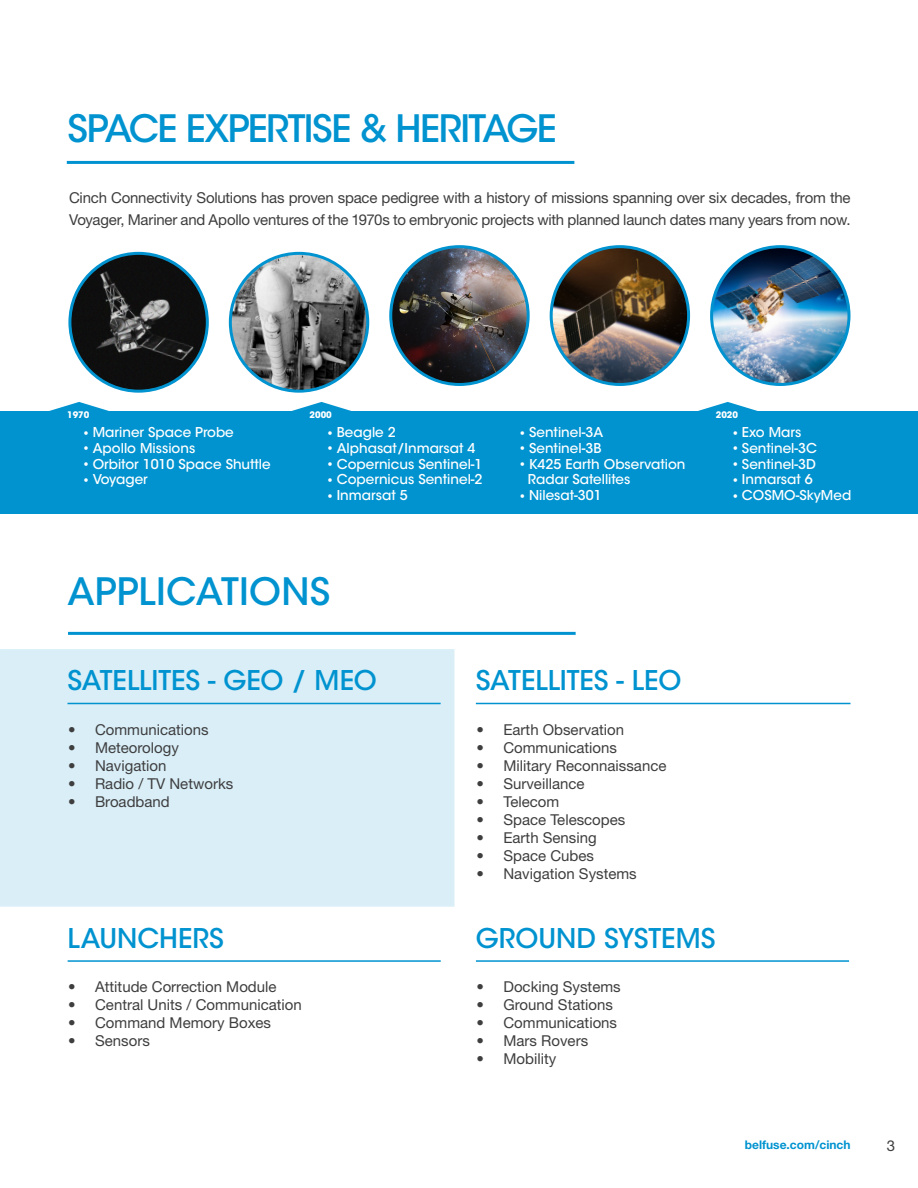
<style>
.page{position:relative;width:918px;height:1188px;background:#fff}
.page>*{position:absolute;margin:0;border:0;box-sizing:border-box;transform-origin:0 0}
.t1{font:500 37.5px "ITC Avant Garde Std";letter-spacing:-.035em;color:#0093d0}
.t2{font:500 37.5px "ITC Avant Garde Std";letter-spacing:.005em;color:#0093d0}
.t3{font:500 27px "ITC Avant Garde Std";letter-spacing:-.005em;color:#0093d0}
.Body_Copy{font:15px/22.5px "Helvetica Neue LT Pro";color:#3e3e3f}
.t4{font:500 13.5px "ITC Avant Garde Std";color:#fff}
.t5{font:700 12px "Helvetica Neue LT Pro";color:#0093d0}
.t6{font:700 9px "ITC Avant Garde Std";color:#fff}
.s1{font-family:"Minion Pro";font-weight:400}
</style>
<div class="page">
<div style="left:0;top:649px;width:454px;height:258px;background:#d9eef7"></div>
<hr style="left:68px;top:632px;width:508px;height:3px;background:#0093d0">
<hr style="left:67px;top:161px;width:507px;height:3px;background:#0093d0">
<hr style="left:68px;top:703px;width:373px;height:1px;background:#0093d0">
<hr style="left:476px;top:703px;width:374px;height:1px;background:#0093d0">
<hr style="left:68px;top:960px;width:373px;height:2px;background:#0093d0">
<hr style="left:476px;top:960px;width:373px;height:2px;background:#0093d0">
<div style="left:0;top:411px;width:918px;height:103px;background:#0093d0"></div>
<img style="left:70px;top:253px;width:137px;height:138px;border-radius:69px">
<div style="left:68px;top:252px;width:141px;height:141px;border:3px solid #0093d0;border-radius:50%"></div>
<img style="left:230px;top:253px;width:137px;height:138px">
<div style="left:229px;top:252px;width:140px;height:141px;border:3px solid #0093d0;border-radius:50%"></div>
<img style="left:391px;top:248px;width:137px;height:136px">
<div style="left:389px;top:245px;width:141px;height:141px;border:3px solid #0093d0;border-radius:50%"></div>
<img style="left:712px;top:247px;width:135px;height:137px">
<div style="left:710px;top:245px;width:141px;height:141px;border:3px solid #0093d0;border-radius:50%"></div>
<img style="left:551px;top:247px;width:138px;height:137px;border-radius:69px">
<div style="left:550px;top:245px;width:140px;height:141px;border:3px solid #0093d0;border-radius:50%"></div>
<svg style="left:292px;top:402px;width:59px;height:9px"></svg>
<svg style="left:698px;top:402px;width:60px;height:9px"></svg>
<svg style="left:49px;top:402px;width:60px;height:9px"></svg>
<p class="t1" style="left:68px;top:105px;width:491px">SPACE EXPERTISE &amp; HERITAGE</p>
<p class="Body_Copy" style="left:69px;top:186px;width:783px">Cinch Connectivity Solutions has proven space pedigree with a history of missions spanning over six decades, from the<br>Voyager, Mariner and Apollo ventures of the 1970s to embryonic projects with planned launch dates many years from now.</p>
<p class="t6" style="left:67px;top:409px;width:24px">1970</p>
<p class="t6" style="left:310px;top:409px;width:24px">2000</p>
<p class="t6" style="left:716px;top:409px;width:24px">2020</p>
<p class="t4" style="left:84px;top:424px;width:152px"><span class="s1">•</span> Mariner Space Probe</p>
<p class="t4" style="left:84px;top:440px;width:113px"><span class="s1">•</span> Apollo Missions</p>
<p class="t4" style="left:84px;top:455px;width:189px"><span class="s1">•</span> Orbitor 1010 Space Shuttle</p>
<p class="t4" style="left:84px;top:471px;width:66px"><span class="s1">•</span> Voyager</p>
<p class="t4" style="left:328px;top:424px;width:70px"><span class="s1">•</span> Beagle 2</p>
<p class="t4" style="left:328px;top:440px;width:149px"><span class="s1">•</span> Alphasat/Inmarsat 4</p>
<p class="t4" style="left:328px;top:455px;width:157px"><span class="s1">•</span> Copernicus Sentinel-1</p>
<p class="t4" style="left:328px;top:471px;width:157px"><span class="s1">•</span> Copernicus Sentinel-2</p>
<p class="t4" style="left:328px;top:487px;width:82px"><span class="s1">•</span> Inmarsat 5</p>
<p class="t4" style="left:520px;top:424px;width:85px"><span class="s1">•</span> Sentinel-3A</p>
<p class="t4" style="left:520px;top:440px;width:83px"><span class="s1">•</span> Sentinel-3B</p>
<p class="t4" style="left:520px;top:455px;width:167px"><span class="s1">•</span> K425 Earth Observation</p>
<p class="t4" style="left:528px;top:471px;width:104px">Radar Satellites</p>
<p class="t4" style="left:520px;top:487px;width:84px"><span class="s1">•</span> Nilesat-301</p>
<p class="t4" style="left:733px;top:424px;width:70px"><span class="s1">•</span> Exo Mars</p>
<p class="t4" style="left:733px;top:440px;width:86px"><span class="s1">•</span> Sentinel-3C</p>
<p class="t4" style="left:733px;top:455px;width:85px"><span class="s1">•</span> Sentinel-3D</p>
<p class="t4" style="left:733px;top:471px;width:82px"><span class="s1">•</span> Inmarsat 6</p>
<p class="t4" style="left:733px;top:487px;width:120px"><span class="s1">•</span> COSMO-SkyMed</p>
<p class="t2" style="left:68px;top:568px;width:265px">APPLICATIONS</p>
<p class="t3" style="left:68px;top:664px;width:311px">SATELLITES - GEO / MEO</p>
<p class="t3" style="left:476px;top:664px;width:207px">SATELLITES - LEO</p>
<p class="Body_Copy" style="left:68px;top:718px;width:142px">• Communications</p>
<p class="Body_Copy" style="left:68px;top:736px;width:112px">• Meteorology</p>
<p class="Body_Copy" style="left:68px;top:754px;width:100px">• Navigation</p>
<p class="Body_Copy" style="left:68px;top:772px;width:167px">• Radio / TV Networks</p>
<p class="Body_Copy" style="left:68px;top:790px;width:103px">• Broadband</p>
<p class="Body_Copy" style="left:476px;top:718px;width:149px">• Earth Observation</p>
<p class="Body_Copy" style="left:476px;top:736px;width:142px">• Communications</p>
<p class="Body_Copy" style="left:476px;top:754px;width:192px">• Military Reconnaissance</p>
<p class="Body_Copy" style="left:476px;top:772px;width:110px">• Surveillance</p>
<p class="Body_Copy" style="left:476px;top:790px;width:84px">• Telecom</p>
<p class="Body_Copy" style="left:476px;top:808px;width:150px">• Space Telescopes</p>
<p class="Body_Copy" style="left:476px;top:826px;width:122px">• Earth Sensing</p>
<p class="Body_Copy" style="left:476px;top:844px;width:119px">• Space Cubes</p>
<p class="Body_Copy" style="left:476px;top:862px;width:162px">• Navigation Systems</p>
<p class="t3" style="left:68px;top:921px;width:158px">LAUNCHERS</p>
<p class="t3" style="left:476px;top:921px;width:241px">GROUND SYSTEMS</p>
<p class="Body_Copy" style="left:68px;top:975px;width:210px">• Attitude Correction Module</p>
<p class="Body_Copy" style="left:68px;top:993px;width:235px">• Central Units / Communication</p>
<p class="Body_Copy" style="left:68px;top:1011px;width:204px">• Command Memory Boxes</p>
<p class="Body_Copy" style="left:68px;top:1029px;width:83px">• Sensors</p>
<p class="Body_Copy" style="left:476px;top:975px;width:146px">• Docking Systems</p>
<p class="Body_Copy" style="left:476px;top:993px;width:138px">• Ground Stations</p>
<p class="Body_Copy" style="left:476px;top:1011px;width:142px">• Communications</p>
<p class="Body_Copy" style="left:476px;top:1029px;width:113px">• Mars Rovers</p>
<p class="Body_Copy" style="left:476px;top:1047px;width:81px">• Mobility</p>
<p class="t5" style="left:745px;top:1137px;width:107px">belfuse.com/cinch</p>
<p class="Body_Copy" style="left:887px;top:1134px;width:10px">3</p>
</div>
